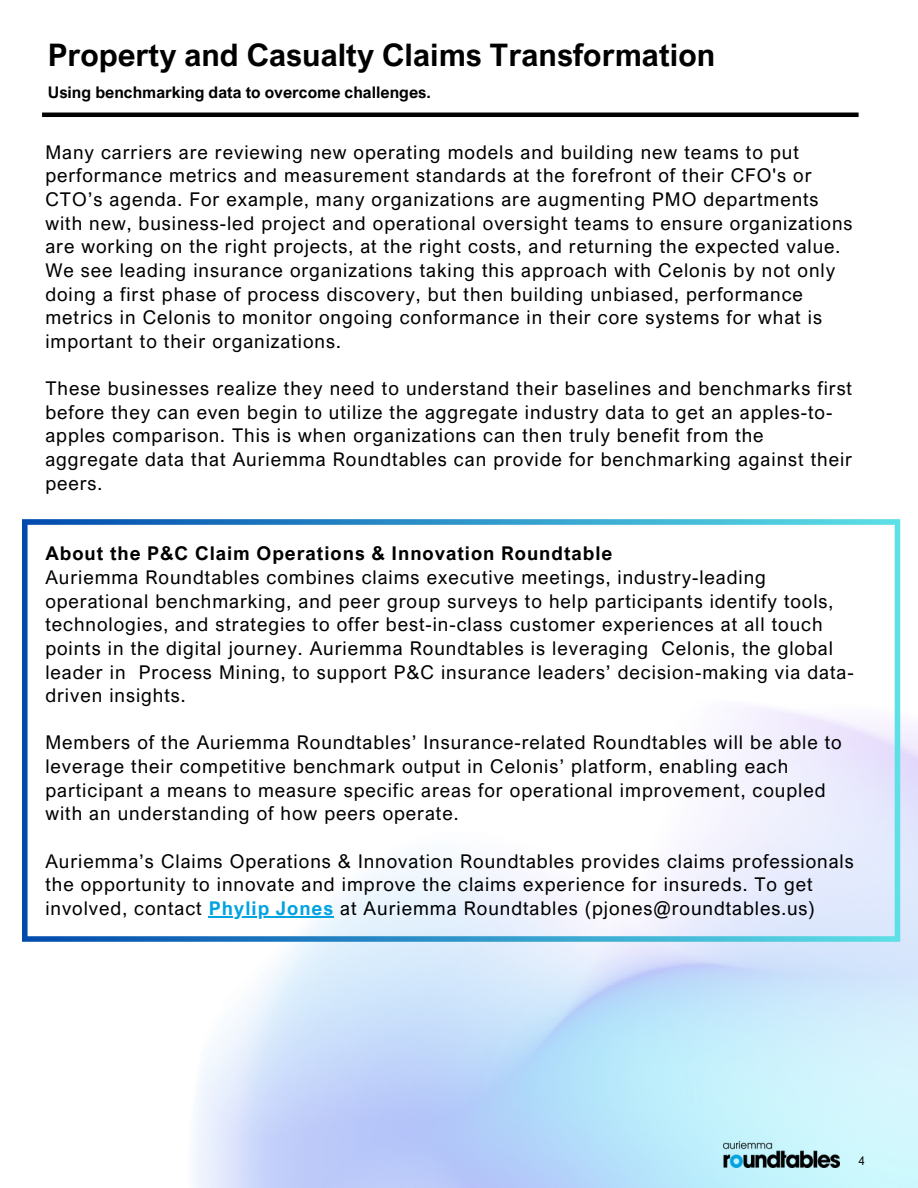
<style>
.page{position:relative;width:918px;height:1188px;background:#fff}
.page>*{position:absolute;margin:0;border:0;box-sizing:border-box;transform-origin:0 0}
.t1{font:700 31.05px "Arial Nova";color:#000}
.t2{font:18.9px/23.7px "Arial Nova";letter-spacing:.05em;color:#000}
.t3{font:700 18.9px "Arial Nova";letter-spacing:.05em;color:#000}
.t4{font:700 16.05px "Arial Nova";color:#000}
.t5{font:12px "Arial Nova Cond";color:#000}
.s1{font-weight:700;color:#01a3e1}
</style>
<div class="page">
<hr style="left:42px;top:113px;width:817px;height:4px;background:#000">
<img style="left:193px;top:689px;width:725px;height:499px">
<img style="left:724px;top:1142px;width:116px;height:26px">
<svg style="left:22px;top:519px;width:878px;height:423px"></svg>
<p class="t1" style="left:48px;top:36px;width:669px">Property and Casualty Claims Transformation</p>
<p class="t4" style="left:48px;top:83px;width:385px">Using benchmarking data to overcome challenges.</p>
<p class="t2" style="left:45px;top:140px;width:809px">Many carriers are reviewing new operating models and building new teams to put performance metrics and measurement standards at the forefront of their CFO's or CTO’s agenda. For example, many organizations are augmenting PMO departments with new, business-led project and operational oversight teams to ensure organizations are working on the right projects, at the right costs, and returning the expected value.<br>We see leading insurance organizations taking this approach with Celonis by not only doing a first phase of process discovery, but then building unbiased, performance metrics in Celonis to monitor ongoing conformance in their core systems for what is important to their organizations.</p>
<p class="t2" style="left:45px;top:376px;width:808px">These businesses realize they need to understand their baselines and benchmarks first before they can even begin to utilize the aggregate industry data to get an apples-to&shy;apples comparison. This is when organizations can then truly benefit from the aggregate data that Auriemma Roundtables can provide for benchmarking against their peers.</p>
<p class="t3" style="left:45px;top:542px;width:569px">About the P&amp;C Claim Operations &amp; Innovation Roundtable</p>
<p class="t2" style="left:45px;top:565px;width:810px">Auriemma Roundtables combines claims executive meetings, industry-leading operational benchmarking, and peer group surveys to help participants identify tools, technologies, and strategies to offer best-in-class customer experiences at all touch points in the digital journey. Auriemma Roundtables is leveraging Celonis, the global leader in Process Mining, to support P&amp;C insurance leaders’ decision-making via data&shy;driven insights.</p>
<p class="t2" style="left:45px;top:730px;width:798px">Members of the Auriemma Roundtables’ Insurance-related Roundtables will be able to leverage their competitive benchmark output in Celonis’ platform, enabling each participant a means to measure specific areas for operational improvement, coupled with an understanding of how peers operate.</p>
<p class="t2" style="left:45px;top:849px;width:810px">Auriemma’s Claims Operations &amp; Innovation Roundtables provides claims professionals the opportunity to innovate and improve the claims experience for insureds. To get involved, contact <span class="s1">Phylip Jones</span> at Auriemma Roundtables (pjones@roundtables.us)</p>
<p class="t5" style="left:859px;top:1153px;width:8px">4</p>
</div>
